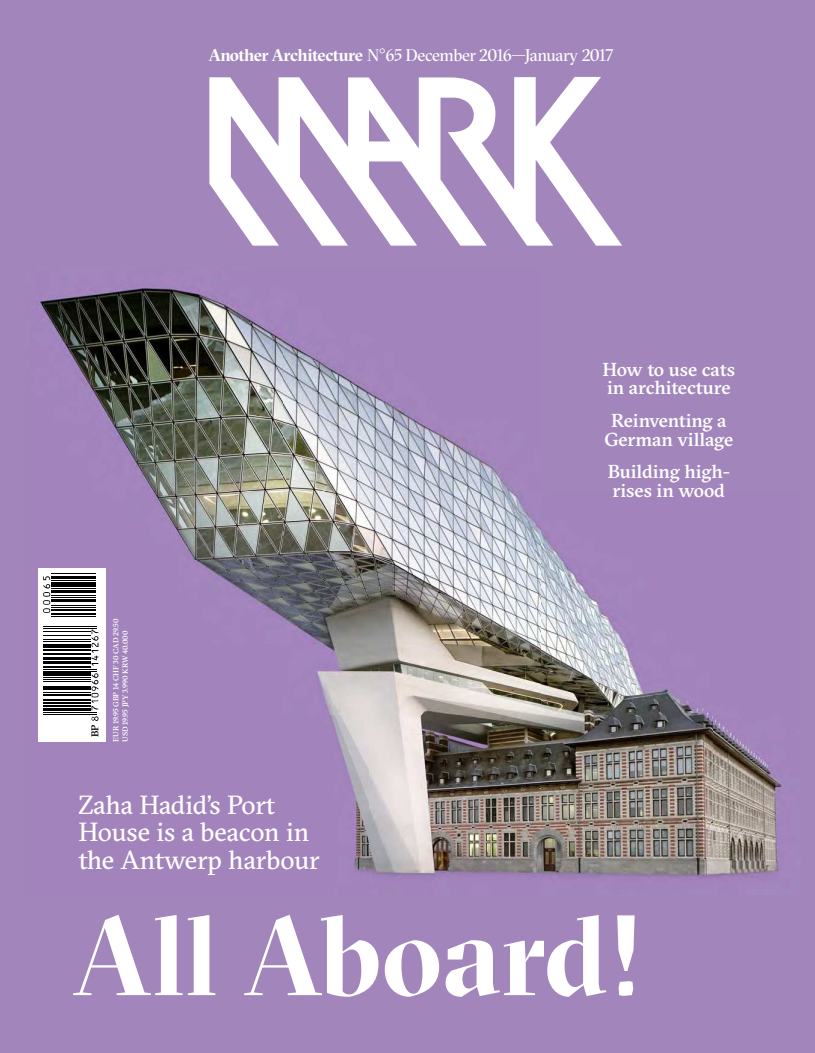
<style>
.page{position:relative;width:815px;height:1053px;background:#fff}
.page>*{position:absolute;margin:0;border:0;box-sizing:border-box;transform-origin:0 0}
.t1{font:700 112.25px "GT Sectra Display";color:#fff}
.t2{font:26.25px/27.5px "GT Sectra";letter-spacing:-.005em;color:#fff}
.t3{font:500 18.75px/18.8px "GT Sectra";letter-spacing:-.005em;color:#fff}
.t4{font:16.88px "GT Sectra Fine";letter-spacing:-.035em;color:#fff}
.t5{font:500 10px "GT Sectra";color:#000}
.t6{font:500 7.5px/9.4px "GT Sectra";letter-spacing:-.01em;color:#fff}
.s1{font-weight:700}
</style>
<div class="page">
<div style="left:0;top:0;width:815px;height:1052px;background:#a285bb"></div>
<img style="left:38px;top:288px;width:745px;height:591px">
<div style="left:38px;top:568px;width:68px;height:173px;background:#fff"></div>
<hr style="left:43px;top:713px;width:53px;height:1px;background:#000">
<hr style="left:43px;top:711px;width:53px;height:1px;background:#000">
<hr style="left:43px;top:708px;width:48px;height:2px;background:#000">
<hr style="left:43px;top:705px;width:48px;height:2px;background:#000">
<hr style="left:43px;top:702px;width:48px;height:2px;background:#000">
<hr style="left:43px;top:698px;width:48px;height:2px;background:#000">
<hr style="left:43px;top:694px;width:48px;height:2px;background:#000">
<hr style="left:43px;top:692px;width:48px;height:1px;background:#000">
<hr style="left:43px;top:689px;width:48px;height:1px;background:#000">
<hr style="left:43px;top:685px;width:48px;height:3px;background:#000">
<hr style="left:43px;top:681px;width:48px;height:1px;background:#000">
<hr style="left:43px;top:679px;width:48px;height:1px;background:#000">
<hr style="left:43px;top:677px;width:48px;height:1px;background:#000">
<hr style="left:43px;top:672px;width:48px;height:4px;background:#000">
<hr style="left:43px;top:670px;width:53px;height:1px;background:#000">
<hr style="left:43px;top:669px;width:53px;height:1px;background:#000">
<hr style="left:43px;top:666px;width:48px;height:1px;background:#000">
<hr style="left:43px;top:662px;width:48px;height:2px;background:#000">
<hr style="left:43px;top:660px;width:48px;height:1px;background:#000">
<hr style="left:43px;top:656px;width:48px;height:3px;background:#000">
<hr style="left:43px;top:653px;width:48px;height:1px;background:#000">
<hr style="left:43px;top:649px;width:48px;height:2px;background:#000">
<hr style="left:43px;top:646px;width:48px;height:2px;background:#000">
<hr style="left:43px;top:643px;width:48px;height:2px;background:#000">
<hr style="left:43px;top:641px;width:48px;height:1px;background:#000">
<hr style="left:43px;top:639px;width:48px;height:1px;background:#000">
<hr style="left:43px;top:634px;width:48px;height:1px;background:#000">
<hr style="left:43px;top:630px;width:48px;height:1px;background:#000">
<hr style="left:43px;top:628px;width:53px;height:1px;background:#000">
<hr style="left:43px;top:626px;width:53px;height:1px;background:#000">
<hr style="left:52px;top:616px;width:44px;height:1px;background:#000">
<hr style="left:52px;top:613px;width:44px;height:2px;background:#000">
<hr style="left:52px;top:608px;width:44px;height:2px;background:#000">
<hr style="left:52px;top:606px;width:44px;height:1px;background:#000">
<hr style="left:52px;top:605px;width:44px;height:1px;background:#000">
<hr style="left:52px;top:600px;width:44px;height:2px;background:#000">
<hr style="left:52px;top:598px;width:44px;height:1px;background:#000">
<hr style="left:52px;top:596px;width:44px;height:1px;background:#000">
<hr style="left:52px;top:594px;width:44px;height:1px;background:#000">
<hr style="left:52px;top:590px;width:44px;height:3px;background:#000">
<hr style="left:52px;top:588px;width:44px;height:1px;background:#000">
<hr style="left:52px;top:586px;width:44px;height:1px;background:#000">
<hr style="left:52px;top:582px;width:44px;height:3px;background:#000">
<hr style="left:52px;top:580px;width:44px;height:1px;background:#000">
<hr style="left:52px;top:576px;width:44px;height:3px;background:#000">
<hr style="left:52px;top:573px;width:44px;height:1px;background:#000">
<svg style="left:91px;top:716px;width:7px;height:4px"></svg>
<svg style="left:91px;top:673px;width:7px;height:37px"></svg>
<svg style="left:91px;top:629px;width:7px;height:36px"></svg>
<svg style="left:43px;top:576px;width:7px;height:37px"></svg>
<svg style="left:209px;top:77px;width:413px;height:169px"></svg>
<p class="t4" style="left:209px;top:48px;width:406px"><span class="s1">Another Architecture</span> N°65 December 2016—January 2017</p>
<p class="t5" style="left:89px;top:737px;width:14px;rotate:-90deg">BP</p>
<p class="t6" style="left:112px;top:741px;width:125px;rotate:-90deg">EUR 19.95 GBP 14 CHF 30 CAD 29.50<br>USD 19.95 JPY 3.990 KRW 40.000</p>
<h2 class="t2" style="left:78px;top:793px;width:243px">Zaha Hadid’s Port<br>House is a beacon in the Antwerp harbour</h2>
<p class="t3" style="left:603px;top:361px;width:134px">How to use cats in architecture</p>
<p class="t3" style="left:604px;top:413px;width:130px;text-align:center">Reinventing a<br>German village</p>
<p class="t3" style="left:608px;top:464px;width:124px">Building high&shy;rises in wood</p>
<h1 class="t1" style="left:73px;top:890px;width:573px">All Aboard!</h1>
</div>
